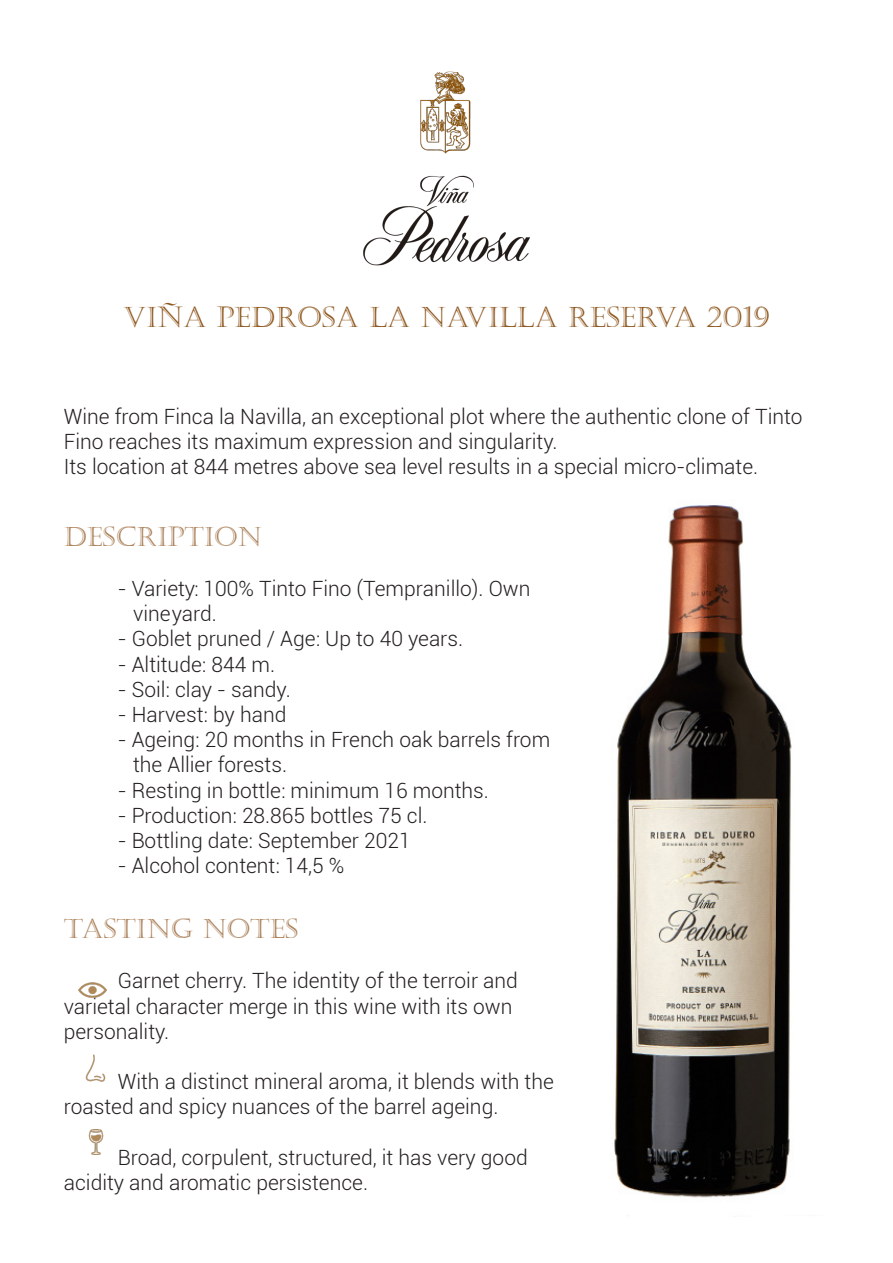
<style>
.page{position:relative;width:893px;height:1263px;background:#fff}
.page>*{position:absolute;margin:0;border:0;box-sizing:border-box;transform-origin:0 0}
.t1{font:28.5px "Castellar";color:#915a22}
.t2{font:27px "Castellar";color:#ad835c}
.t3{font:300 21px/25.2px "Roboto";color:#231f20}
</style>
<div class="page">
<img style="left:363px;top:71px;width:167px;height:194px">
<img style="left:79px;top:982px;width:27px;height:16px">
<img style="left:85px;top:1054px;width:21px;height:27px">
<img style="left:88px;top:1129px;width:16px;height:25px">
<img style="left:614px;top:505px;width:178px;height:693px">
<p class="t1" style="left:123px;top:300px;width:648px">VIÑA PEDROSA LA NAVILLA RESERVA 2019</p>
<p class="t3" style="left:64px;top:403px;width:740px">Wine from Finca la Navilla, an exceptional plot where the authentic clone of Tinto<br>Fino reaches its maximum expression and singularity.</p>
<p class="t3" style="left:64px;top:453px;width:696px">Its location at 844 metres above sea level results in a special micro-climate.</p>
<p class="t2" style="left:64px;top:521px;width:18px">DES</p>
<p class="t2" style="left:116px;top:521px;width:148px">CRIPTION</p>
<p class="t3" style="left:118px;top:575px;width:414px">- Variety: 100% Tinto Fino (Tempranillo). Own</p>
<p class="t3" style="left:133px;top:600px;width:85px">vineyard.</p>
<p class="t3" style="left:118px;top:626px;width:347px">- Goblet pruned / Age: Up to 40 years.</p>
<p class="t3" style="left:118px;top:651px;width:159px">- Altitude: 844 m.</p>
<p class="t3" style="left:118px;top:676px;width:174px">- Soil: clay - sandy.</p>
<p class="t3" style="left:118px;top:701px;width:170px">- Harvest: by hand</p>
<p class="t3" style="left:133px;top:726px;width:419px;text-indent:-15px">- Ageing: 20 months in French oak barrels from the Allier forests.</p>
<p class="t3" style="left:118px;top:777px;width:373px">- Resting in bottle: minimum 16 months.</p>
<p class="t3" style="left:118px;top:802px;width:311px">- Production: 28.865 bottles 75 cl.</p>
<p class="t3" style="left:118px;top:827px;width:294px">- Bottling date: September 2021</p>
<p class="t3" style="left:118px;top:852px;width:228px">- Alcohol content: 14,5 %</p>
<p class="t2" style="left:64px;top:913px;width:221px">TASTING NOTES</p>
<p class="t3" style="left:64px;top:968px;width:456px;text-indent:54px">Garnet cherry. The identity of the terroir and varietal character merge in this wine with its own personality.</p>
<p class="t3" style="left:64px;top:1068px;width:492px;text-indent:54px">With a distinct mineral aroma, it blends with the roasted and spicy nuances of the barrel ageing.</p>
<p class="t3" style="left:64px;top:1144px;width:465px;text-indent:54px">Broad, corpulent, structured, it has very good acidity and aromatic persistence.</p>
</div>
